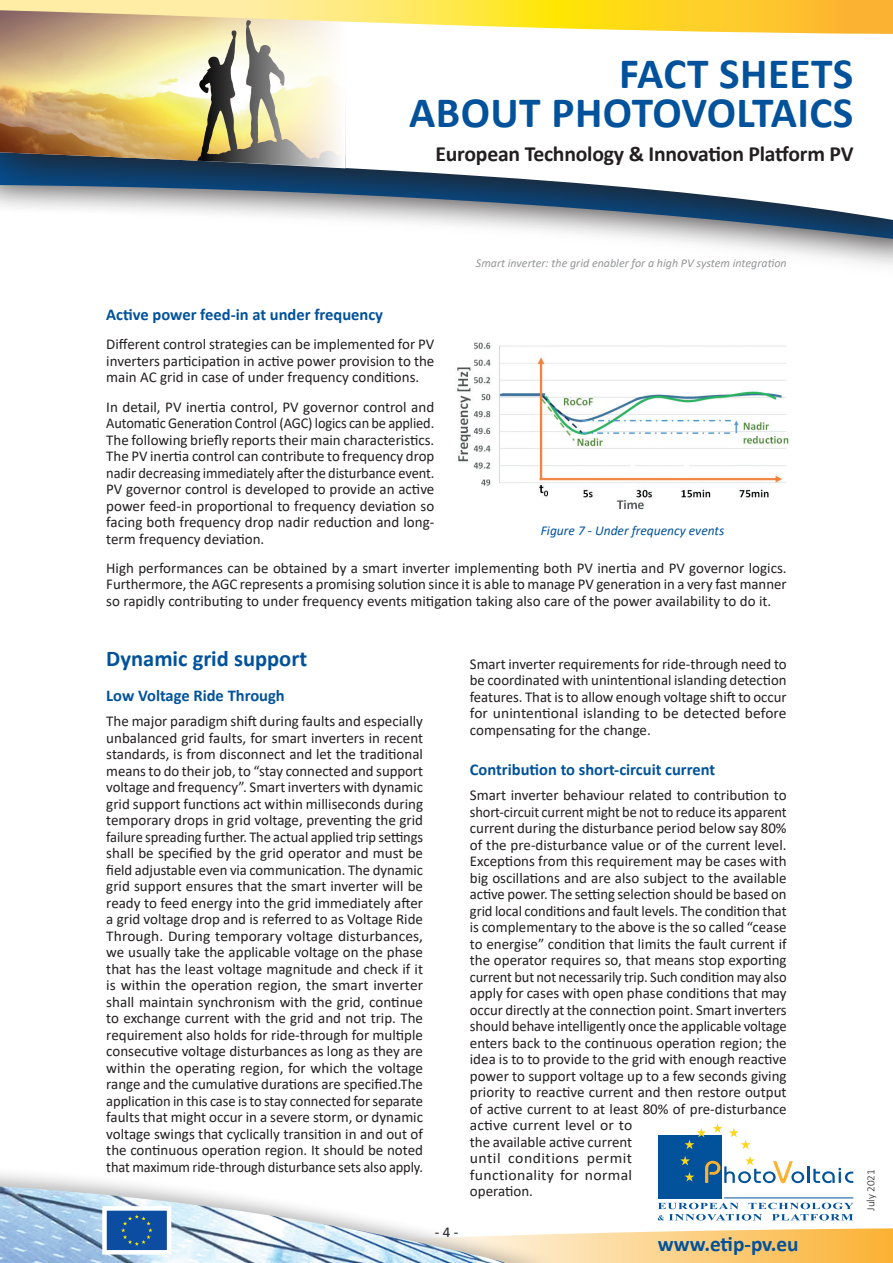
<style>
.page{position:relative;width:893px;height:1263px;background:#fff}
.page>*{position:absolute;margin:0;border:0;box-sizing:border-box;transform-origin:0 0}
.t1{font:700 43.35px/39px "Calibri";letter-spacing:.01em;color:#01529b;text-align:right}
.t2{font:700 22.5px "Calibri";color:#01529b}
.t3{font:700 21.75px "Calibri";letter-spacing:-.01em;color:#231f20}
.t4{font:700 21.3px "Calibri";color:#01529b}
.t5{font:700 16.5px "Calibri";color:#01529b}
.t6{font:15px/16.5px "Calibri";color:#231f20;text-align:justify}
.t7{font:italic 13.5px "Calibri";color:#01529b}
.t8{font:italic 12px "Calibri";color:#939598}
.t9{font:300 11.25px "Calibri";letter-spacing:-.01em;color:#231f20}
</style>
<div class="page">
<svg style="left:561px;top:1228px;width:332px;height:35px;background:#fcce7e"></svg>
<svg style="left:418px;top:222px;width:475px;height:43px"></svg>
<svg style="left:0;top:168px;width:893px;height:54px"></svg>
<svg style="left:0;top:0;width:893px;height:168px"></svg>
<div style="left:0;top:1166px;width:561px;height:97px;background:#231f20;opacity:.3"></div>
<img style="left:0;top:1186px;width:508px;height:77px">
<div style="left:106px;top:1209px;width:62px;height:42px;background:#0d4da1"></div>
<svg style="left:121px;top:1214px;width:31px;height:32px"></svg>
<div style="left:102px;top:1206px;width:69px;height:48px;border:4px solid #fff"></div>
<img style="left:457px;top:342px;width:332px;height:168px">
<svg style="left:658px;top:1203px;width:195px;height:17px"></svg>
<div style="left:658px;top:1135px;width:63px;height:63px;background:#01529b"></div>
<svg style="left:713px;top:1123px;width:9px;height:10px"></svg>
<svg style="left:685px;top:1128px;width:21px;height:21px"></svg>
<svg style="left:680px;top:1156px;width:10px;height:9px"></svg>
<svg style="left:685px;top:1172px;width:9px;height:9px"></svg>
<svg style="left:729px;top:1128px;width:21px;height:21px"></svg>
<svg style="left:705px;top:1156px;width:99px;height:27px"></svg>
<hr style="left:807px;top:1166px;width:3px;height:17px;background:#01529b">
<svg style="left:813px;top:1168px;width:40px;height:15px"></svg>
<hr style="left:724px;top:1197px;width:129px;height:1px;background:#01529b">
<h1 class="t1" style="left:409px;top:53px;width:446px">FACT SHEETS<br>ABOUT PHOTOVOLTAICS</h1>
<h3 class="t3" style="left:435px;top:139px;width:420px">European Technology &amp; Innovation Platform PV</h3>
<p class="t5" style="left:106px;top:302px;width:278px">Active power feed-in at under frequency</p>
<p class="t8" style="left:476px;top:255px;width:312px">Smart inverter: the grid enabler for a high PV system integration</p>
<p class="t6" style="left:106px;top:336px;width:330px">Different control strategies can be implemented for PV inverters participation in active power provision to the main AC grid in case of under frequency conditions.</p>
<p class="t6" style="left:106px;top:398px;width:330px">In detail, PV inertia control, PV governor control and Automatic Generation Control (AGC) logics can be applied.<br>The following briefly reports their main characteristics.<br>The PV inertia control can contribute to frequency drop nadir decreasing immediately after the disturbance event.<br>PV governor control is developed to provide an active power feed-in proportional to frequency deviation so facing both frequency drop nadir reduction and long&shy;term frequency deviation.</p>
<p class="t6" style="left:106px;top:559px;width:682px">High performances can be obtained by a smart inverter implementing both PV inertia and PV governor logics.<br>Furthermore, the AGC represents a promising solution since it is able to manage PV generation in a very fast manner so rapidly contributing to under frequency events mitigation taking also care of the power availability to do it.</p>
<p class="t7" style="left:541px;top:521px;width:185px">Figure 7 - Under frequency events</p>
<h2 class="t2" style="left:106px;top:643px;width:202px">Dynamic grid support</h2>
<p class="t5" style="left:106px;top:684px;width:180px">Low Voltage Ride Through</p>
<p class="t6" style="left:106px;top:712px;width:318px">The major paradigm shift during faults and especially unbalanced grid faults, for smart inverters in recent standards, is from disconnect and let the traditional means to do their job, to “stay connected and support voltage and frequency”. Smart inverters with dynamic grid support functions act within milliseconds during temporary drops in grid voltage, preventing the grid failure spreading further. The actual applied trip settings shall be specified by the grid operator and must be field adjustable even via communication. The dynamic grid support ensures that the smart inverter will be ready to feed energy into the grid immediately after a grid voltage drop and is referred to as Voltage Ride Through. During temporary voltage disturbances, we usually take the applicable voltage on the phase that has the least voltage magnitude and check if it is within the operation region, the smart inverter shall maintain synchronism with the grid, continue to exchange current with the grid and not trip. The requirement also holds for ride-through for multiple consecutive voltage disturbances as long as they are within the operating region, for which the voltage range and the cumulative durations are specified.The application in this case is to stay connected for separate faults that might occur in a severe storm, or dynamic voltage swings that cyclically transition in and out of the continuous operation region. It should be noted that maximum ride-through disturbance sets also apply.</p>
<p class="t6" style="left:435px;top:1223px;width:25px">- 4 -</p>
<p class="t6" style="left:470px;top:655px;width:318px">Smart inverter requirements for ride-through need to be coordinated with unintentional islanding detection features. That is to allow enough voltage shift to occur for unintentional islanding to be detected before compensating for the change.</p>
<p class="t5" style="left:470px;top:758px;width:247px">Contribution to short-circuit current</p>
<p class="t6" style="left:470px;top:787px;width:318px;text-align:left">Smart inverter behaviour related to contribution to short-circuit current might be not to reduce its apparent current during the disturbance period below say 80% of the pre-disturbance value or of the current level.<br>Exceptions from this requirement may be cases with big oscillations and are also subject to the available active power. The setting selection should be based on grid local conditions and fault levels. The condition that is complementary to the above is the so called “cease to energise” condition that limits the fault current if the operator requires so, that means stop exporting current but not necessarily trip. Such condition may also apply for cases with open phase conditions that may occur directly at the connection point. Smart inverters should behave intelligently once the applicable voltage enters back to the continuous operation region; the idea is to to provide to the grid with enough reactive power to support voltage up to a few seconds giving priority to reactive current and then restore output of active current to at least 80% of pre-disturbance active current level or to<br>the available active current<br>until conditions permit<br>functionality for normal<br>operation.</p>
<h3 class="t4" style="left:658px;top:1229px;width:142px">www.etip-pv.eu</h3>
<p class="t9" style="left:864px;top:1211px;width:43px;rotate:-90deg">July 2021</p>
</div>
